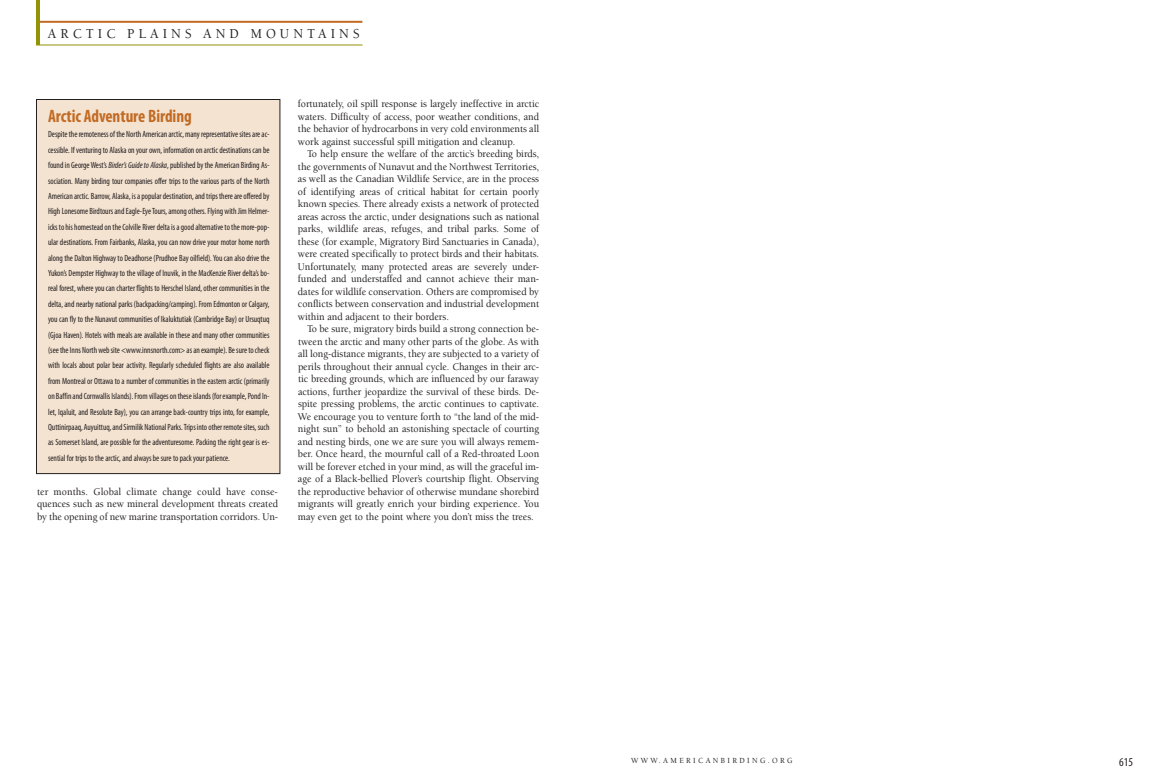
<style>
.page{position:relative;width:1170px;height:783px;background:#fff}
.page>*{position:absolute;margin:0;border:0;box-sizing:border-box;transform-origin:0 0}
.t1{font:700 condensed 18px "Myriad Pro";letter-spacing:-.005em;color:#c26b24;scale:.95 1}
.t2{font:500 14px "Berkeley Std";letter-spacing:.3em;color:#231f20;scale:.95 1}
.t3{font:condensed 12px "Myriad Pro";color:#231f20}
.t4{font:500 10.5px/12.5px "Berkeley Std";letter-spacing:-.005em;color:#231f20;text-align:justify;scale:.95 1}
.t5{font:condensed 9px/15.4px "Myriad Pro";letter-spacing:-.005em;color:#231f20;text-align:justify;scale:.95 1}
.t6{font:500 8px "Berkeley Std";letter-spacing:.31em;color:#231f20;scale:.95 1}
.s1{font-style:italic}
</style>
<div class="page">
<hr style="left:36px;top:21px;width:326px;height:2px;background:#c26b24">
<hr style="left:36px;top:0;width:3px;height:45px;background:#939306">
<hr style="left:36px;top:44px;width:327px;height:2px;background:#939306">
<div style="left:36px;top:100px;width:244px;height:374px;background:#f4e3d1"></div>
<div style="left:36px;top:99px;width:244px;height:375px;border:1px solid #231f20"></div>
<h2 class="t2" style="left:48px;top:28px;width:329px">ARCTIC PLAINS AND MOUNTAINS</h2>
<h1 class="t1" style="left:48px;top:110px;width:153px">Arctic Adventure Birding</h1>
<p class="t5" style="left:48px;top:128px;width:235px">Despite the remoteness of the North American arctic, many representative sites are ac&shy;cessible. If venturing to Alaska on your own, information on arctic destinations can be found in George West’s <span class="s1">Birder’s Guide to Alaska</span>, published by the American Birding As&shy;sociation. Many birding tour companies offer trips to the various parts of the North American arctic. Barrow, Alaska, is a popular destination, and trips there are offered by High Lonesome Birdtours and Eagle-Eye Tours, among others. Flying with Jim Helmer&shy;icks to his homestead on the Colville River delta is a good alternative to the more-pop&shy;ular destinations. From Fairbanks, Alaska, you can now drive your motor home north along the Dalton Highway to Deadhorse (Prudhoe Bay oilfield). You can also drive the Yukon’s Dempster Highway to the village of Inuvik, in the MacKenzie River delta’s bo&shy;real forest, where you can charter flights to Herschel Island, other communities in the delta, and nearby national parks (backpacking/camping). From Edmonton or Calgary, you can fly to the Nunavut communities of Ikaluktutiak (Cambridge Bay) or Ursuqtuq (Gjoa Haven). Hotels with meals are available in these and many other communities (see the Inns North web site &lt;www.innsnorth.com&gt; as an example). Be sure to check with locals about polar bear activity. Regularly scheduled flights are also available from Montreal or Ottawa to a number of communities in the eastern arctic (primarily on Baffin and Cornwallis Islands). From villages on these islands (for example, Pond In&shy;let, Iqaluit, and Resolute Bay), you can arrange back-country trips into, for example, Quttinirpaaq, Auyuittuq, and Sirmilik National Parks. Trips into other remote sites, such as Somerset Island, are possible for the adventuresome. Packing the right gear is es&shy;sential for trips to the arctic, and always be sure to pack your patience.</p>
<p class="t4" style="left:37px;top:486px;width:255px">ter months. Global climate change could have conse&shy;quences such as new mineral development threats created by the opening of new marine transportation corridors. Un-</p>
<p class="t4" style="left:298px;top:99px;width:255px">fortunately, oil spill response is largely ineffective in arctic waters. Difficulty of access, poor weather conditions, and the behavior of hydrocarbons in very cold environments all work against successful spill mitigation and cleanup.</p>
<p class="t4" style="left:298px;top:149px;width:255px;text-indent:9px">To help ensure the welfare of the arctic’s breeding birds, the governments of Nunavut and the Northwest Territories, as well as the Canadian Wildlife Service, are in the process of identifying areas of critical habitat for certain poorly known species. There already exists a network of protected areas across the arctic, under designations such as national parks, wildlife areas, refuges, and tribal parks. Some of these (for example, Migratory Bird Sanctuaries in Canada), were created specifically to protect birds and their habitats.<br>Unfortunately, many protected areas are severely under&shy;funded and understaffed and cannot achieve their man&shy;dates for wildlife conservation. Others are compromised by conflicts between conservation and industrial development within and adjacent to their borders.</p>
<p class="t4" style="left:298px;top:324px;width:255px;text-indent:9px">To be sure, migratory birds build a strong connection be&shy;tween the arctic and many other parts of the globe. As with all long-distance migrants, they are subjected to a variety of perils throughout their annual cycle. Changes in their arc&shy;tic breeding grounds, which are influenced by our faraway actions, further jeopardize the survival of these birds. De&shy;spite pressing problems, the arctic continues to captivate.<br>We encourage you to venture forth to “the land of the mid&shy;night sun” to behold an astonishing spectacle of courting and nesting birds, one we are sure you will always remem&shy;ber. Once heard, the mournful call of a Red-throated Loon will be forever etched in your mind, as will the graceful im&shy;age of a Black-bellied Plover’s courtship flight. Observing the reproductive behavior of otherwise mundane shorebird migrants will greatly enrich your birding experience. You may even get to the point where you don’t miss the trees.</p>
<p class="t6" style="left:631px;top:757px;width:172px">WWW.AMERICANBIRDING.ORG</p>
<p class="t3" style="left:1119px;top:758px;width:15px">615</p>
</div>
